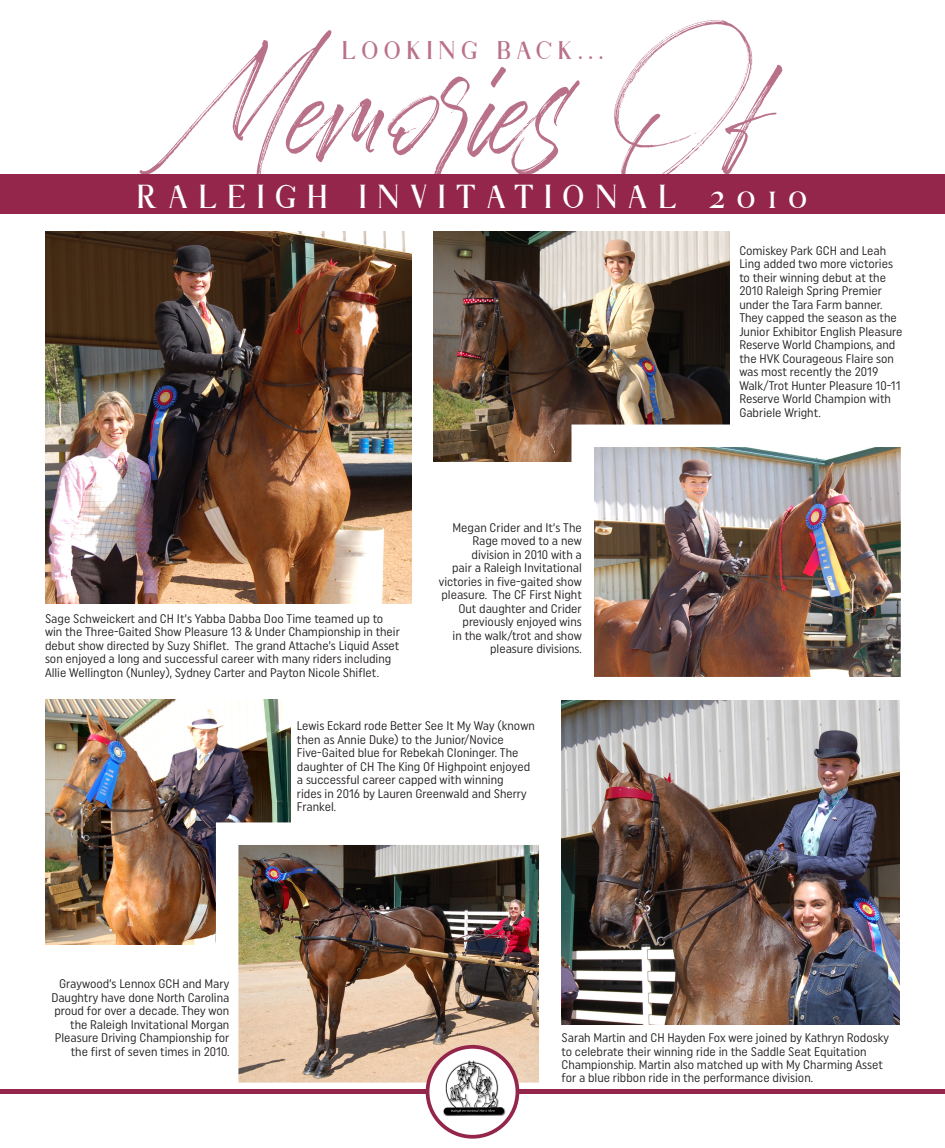
<style>
.page{position:relative;width:945px;height:1148px;background:#fff}
.page>*{position:absolute;margin:0;border:0;box-sizing:border-box;transform-origin:0 0}
.t1{font:123.38px "Aerobrush";color:#b9718a}
.t2{font:32.5px "Legion";letter-spacing:.35em;color:#fff}
.t3{font:25px "Legion";letter-spacing:.25em;color:#b9718a}
.t4{font:12.5px/13.5px "Uniform Condensed";color:#231f20}
</style>
<div class="page">
<img style="left:45px;top:699px;width:246px;height:245px">
<img style="left:205px;top:811px;width:368px;height:305px">
<img style="left:562px;top:710px;width:338px;height:314px">
<div style="left:0;top:175px;width:945px;height:39px;background:#94254b"></div>
<hr style="left:0;top:1089px;width:945px;height:4px;background:#94254b">
<svg style="left:428px;top:1046px;width:89px;height:90px"></svg>
<img style="left:441px;top:1057px;width:66px;height:60px">
<div style="left:426px;top:1045px;width:93px;height:93px;border:4px solid #94254b;border-radius:50%"></div>
<img style="left:45px;top:232px;width:366px;height:371px">
<img style="left:434px;top:232px;width:296px;height:230px">
<img style="left:560px;top:413px;width:341px;height:297px">
<p class="t1" style="left:168px;top:35px;width:608px">Memories Of</p>
<p class="t2" style="left:137px;top:177px;width:672px">RALEIGH INVITATIONAL 2010</p>
<p class="t3" style="left:342px;top:35px;width:262px">LOOKING BACK...</p>
<p class="t4" style="left:45px;top:611px;width:356px">Sage Schweickert and CH It’s Yabba Dabba Doo Time teamed up to win the Three-Gaited Show Pleasure 13 &amp; Under Championship in their debut show directed by Suzy Shiflet. The grand Attache’s Liquid Asset son enjoyed a long and successful career with many riders including Allie Wellington (Nunley), Sydney Carter and Payton Nicole Shiflet.</p>
<p class="t4" style="left:439px;top:520px;width:144px;text-align:right">Megan Crider and It’s The<br>Rage moved to a new division in 2010 with a<br>pair a Raleigh Invitational victories in five-gaited show pleasure. The CF First Night<br>Out daughter and Crider previously enjoyed wins<br>in the walk/trot and show pleasure divisions.</p>
<p class="t4" style="left:297px;top:719px;width:239px">Lewis Eckard rode Better See It My Way (known then as Annie Duke) to the Junior/Novice Five-Gaited blue for Rebekah Cloninger. The daughter of CH The King Of Highpoint enjoyed a successful career capped with winning<br>rides in 2016 by Lauren Greenwald and Sherry Frankel.</p>
<p class="t4" style="left:739px;top:243px;width:165px">Comiskey Park GCH and Leah<br>Ling added two more victories to their winning debut at the<br>2010 Raleigh Spring Premier under the Tara Farm banner.<br>They capped the season as the<br>Junior Exhibitor English Pleasure<br>Reserve World Champions, and the HVK Courageous Flaire son was most recently the 2019<br>Walk/Trot Hunter Pleasure 10-11<br>Reserve World Champion with<br>Gabriele Wright.</p>
<p class="t4" style="left:51px;top:976px;width:180px;text-align:right">Graywood’s Lennox GCH and Mary<br>Daughtry have done North Carolina proud for over a decade. They won the Raleigh Invitational Morgan<br>Pleasure Driving Championship for the first of seven times in 2010.</p>
<p class="t4" style="left:562px;top:1030px;width:329px">Sarah Martin and CH Hayden Fox were joined by Kathryn Rodosky to celebrate their winning ride in the Saddle Seat Equitation Championship. Martin also matched up with My Charming Asset for a blue ribbon ride in the performance division.</p>
</div>
